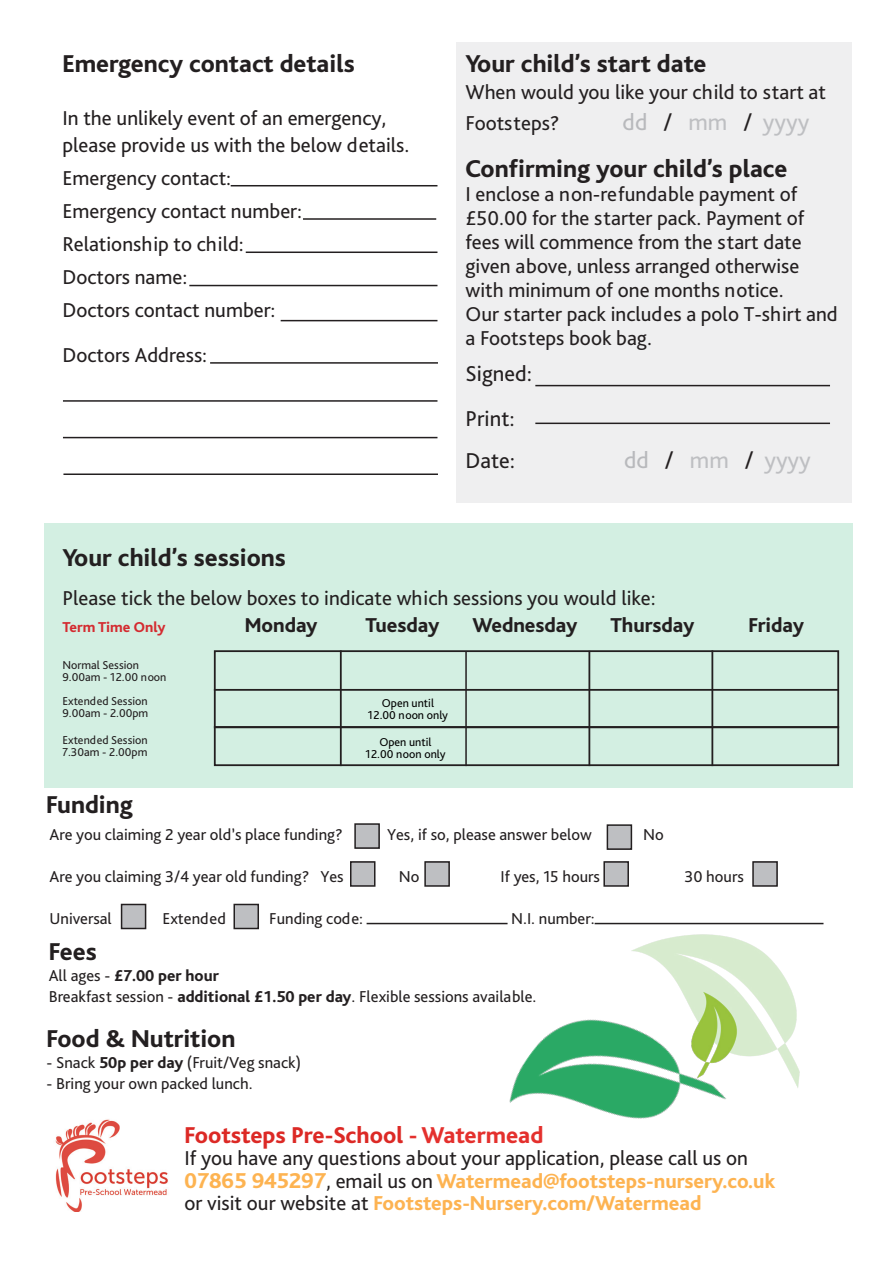
<style>
.page{position:relative;width:893px;height:1263px;background:#fff}
.page>*{position:absolute;margin:0;border:0;box-sizing:border-box;transform-origin:0 0}
.t1{font:800 25.5px "Bliss";color:#231f20}
.t2{font:800 24px "Bliss";color:#dc2925}
.t3{font:24px "Bliss Pro";color:#bebfc2}
.t4{font:22.5px "Bliss Pro";color:#231f20}
.t5{font:21px/27px "Bliss Pro";color:#231f20}
.t6{font:800 21px "Bliss";color:#fdb351}
.t7{font:800 21px "Bliss";color:#231f20}
.t8{font:16.5px "Bliss Pro";color:#231f20}
.t9{font:800 16.5px "Bliss";color:#231f20}
.t10{font:800 15px "Bliss";color:#d42b30}
.t11{font:12px "Bliss Pro";color:#231f20}
.t12{font:12px "Bliss Pro";color:#000}
.s1{color:#b8b9bc}
.s2{color:#231f20}
.s3{font-family:"Bliss Pro";font-weight:400}
.s4{font-family:"Bliss";font-weight:800}
.s5{color:#e4302d}
.s6{font-family:"Bliss";font-weight:800;font-size:22.5px;color:#fdb351}
.s7{font-family:"Bliss";font-weight:800;color:#fdb351}
.s8{font-family:"Bliss Pro";font-weight:400;color:#231f20}
</style>
<div class="page">
<div style="left:44px;top:523px;width:808px;height:265px;background:#d3efe2"></div>
<div style="left:456px;top:43px;width:396px;height:460px;background:#efeff0"></div>
<div style="left:214px;top:650px;width:625px;height:78px;border:2px solid #231f20"></div>
<hr style="left:214px;top:689px;width:624px;height:2px;background:#231f20">
<hr style="left:340px;top:650px;width:2px;height:116px;background:#231f20">
<hr style="left:465px;top:651px;width:2px;height:115px;background:#231f20">
<hr style="left:588px;top:651px;width:2px;height:115px;background:#231f20">
<hr style="left:711px;top:650px;width:2px;height:116px;background:#231f20">
<hr style="left:246px;top:251px;width:191px;height:2px;background:#231f20">
<hr style="left:281px;top:320px;width:156px;height:1px;background:#231f20">
<hr style="left:210px;top:362px;width:228px;height:2px;background:#231f20">
<hr style="left:63px;top:400px;width:374px;height:2px;background:#231f20">
<hr style="left:63px;top:437px;width:374px;height:1px;background:#231f20">
<hr style="left:535px;top:385px;width:295px;height:1px;background:#231f20">
<hr style="left:231px;top:185px;width:206px;height:1px;background:#231f20">
<hr style="left:303px;top:218px;width:133px;height:2px;background:#231f20">
<hr style="left:189px;top:285px;width:248px;height:1px;background:#231f20">
<img style="left:55px;top:1119px;width:113px;height:93px">
<hr style="left:535px;top:423px;width:295px;height:1px;background:#231f20">
<hr style="left:63px;top:473px;width:375px;height:2px;background:#231f20">
<img style="left:631px;top:934px;width:169px;height:154px">
<img style="left:509px;top:977px;width:227px;height:142px">
<div style="left:214px;top:726px;width:625px;height:40px;border:2px solid #231f20"></div>
<div style="left:355px;top:824px;width:24px;height:24px;background:#bebfc2"></div>
<div style="left:354px;top:823px;width:26px;height:26px;border:2px solid #231f20"></div>
<div style="left:607px;top:825px;width:24px;height:24px;background:#bebfc2"></div>
<div style="left:607px;top:824px;width:25px;height:26px;border:2px solid #231f20"></div>
<div style="left:351px;top:862px;width:24px;height:24px;background:#bebfc2"></div>
<div style="left:350px;top:861px;width:25px;height:26px;border:2px solid #231f20"></div>
<div style="left:753px;top:862px;width:24px;height:24px;background:#bebfc2"></div>
<div style="left:752px;top:861px;width:26px;height:26px;border:2px solid #231f20"></div>
<div style="left:425px;top:862px;width:24px;height:24px;background:#bebfc2"></div>
<div style="left:424px;top:861px;width:26px;height:26px;border:2px solid #231f20"></div>
<div style="left:604px;top:862px;width:24px;height:24px;background:#bebfc2"></div>
<div style="left:603px;top:861px;width:26px;height:26px;border:2px solid #231f20"></div>
<hr style="left:367px;top:923px;width:141px;height:1px;background:#231f20">
<hr style="left:595px;top:923px;width:228px;height:1px;background:#231f20">
<div style="left:234px;top:904px;width:24px;height:24px;background:#bebfc2"></div>
<div style="left:233px;top:904px;width:26px;height:25px;border:2px solid #231f20"></div>
<div style="left:122px;top:904px;width:24px;height:24px;background:#bebfc2"></div>
<div style="left:121px;top:904px;width:25px;height:25px;border:2px solid #231f20"></div>
<p class="t1" style="left:63px;top:51px;width:294px">Emergency contact details</p>
<p class="t5" style="left:63px;top:104px;width:348px">In the unlikely event of an emergency, please provide us with the below details.</p>
<p class="t5" style="left:63px;top:164px;width:170px">Emergency contact:</p>
<p class="t5" style="left:63px;top:197px;width:241px">Emergency contact number:</p>
<p class="t5" style="left:63px;top:230px;width:183px">Relationship to child:</p>
<p class="t5" style="left:63px;top:260px;width:214px;line-height:33px">Doctors name:<br>Doctors contact number:</p>
<p class="t5" style="left:63px;top:341px;width:146px">Doctors Address:</p>
<p class="t1" style="left:63px;top:544px;width:225px">Your child’s sessions</p>
<p class="t1" style="left:465px;top:50px;width:242px">Your child’s start date</p>
<p class="t5" style="left:465px;top:76px;width:362px;line-height:30.6px">When would you like your child to start at<br>Footsteps?</p>
<p class="t3" style="left:623px;top:107px;width:188px"><span class="s1">dd</span> <span class="s2">/</span> mm <span class="s2">/</span> yyyy</p>
<p class="t1" style="left:465px;top:155px;width:323px">Confirming your child’s place</p>
<p class="t5" style="left:465px;top:180px;width:333px">I enclose a non-refundable payment of</p>
<p class="t5" style="left:465px;top:204px;width:340px">£50.00 for the starter pack. Payment of</p>
<p class="t5" style="left:465px;top:228px;width:338px">fees will commence from the start date</p>
<p class="t5" style="left:465px;top:252px;width:335px">given above, unless arranged otherwise</p>
<p class="t5" style="left:465px;top:276px;width:320px">with minimum of one months notice.</p>
<p class="t5" style="left:465px;top:301px;width:374px;line-height:24px">Our starter pack includes a polo T-shirt and a Footsteps book bag.</p>
<p class="t4" style="left:465px;top:359px;width:68px">Signed:</p>
<p class="t4" style="left:465px;top:404px;width:51px">Print:</p>
<p class="t4" style="left:465px;top:447px;width:51px">Date:</p>
<p class="t3" style="left:624px;top:445px;width:188px"><span class="s1">dd</span> <span class="s2">/</span> mm <span class="s2">/</span> yyyy</p>
<p class="t5" style="left:62px;top:584px;width:595px">Please tick the below boxes to indicate which sessions you would like:</p>
<p class="t10" style="left:62px;top:620px;width:105px">Term Time Only</p>
<p class="t11" style="left:62px;top:657px;width:78px">Normal Session</p>
<p class="t11" style="left:62px;top:669px;width:106px">9.00am - 12.00 noon</p>
<p class="t11" style="left:62px;top:693px;width:87px">Extended Session</p>
<p class="t11" style="left:62px;top:705px;width:87px">9.00am - 2.00pm</p>
<p class="t11" style="left:62px;top:732px;width:87px">Extended Session</p>
<p class="t11" style="left:62px;top:744px;width:87px">7.30am - 2.00pm</p>
<p class="t7" style="left:245px;top:614px;width:74px">Monday</p>
<p class="t7" style="left:365px;top:614px;width:75px">Tuesday</p>
<p class="t7" style="left:472px;top:614px;width:107px">Wednesday</p>
<p class="t7" style="left:611px;top:614px;width:85px">Thursday</p>
<p class="t7" style="left:748px;top:614px;width:57px">Friday</p>
<p class="t12" style="left:382px;top:695px;width:54px">Open until</p>
<p class="t12" style="left:368px;top:707px;width:82px">12.00 noon only</p>
<p class="t12" style="left:379px;top:734px;width:54px">Open until</p>
<p class="t12" style="left:365px;top:746px;width:82px">12.00 noon only</p>
<p class="t1" style="left:46px;top:792px;width:88px">Funding</p>
<p class="t8" style="left:50px;top:824px;width:295px">Are you claiming 2 year old’s place funding?</p>
<p class="t8" style="left:387px;top:824px;width:206px">Yes, if so, please answer below</p>
<p class="t8" style="left:643px;top:824px;width:22px">No</p>
<p class="t8" style="left:50px;top:866px;width:296px">Are you claiming 3/4 year old funding? Yes</p>
<p class="t8" style="left:399px;top:866px;width:22px">No</p>
<p class="t8" style="left:501px;top:866px;width:101px">If yes, 15 hours</p>
<p class="t8" style="left:685px;top:866px;width:61px">30 hours</p>
<p class="t8" style="left:50px;top:908px;width:64px">Universal</p>
<p class="t8" style="left:162px;top:908px;width:65px">Extended</p>
<p class="t8" style="left:269px;top:908px;width:95px">Funding code:</p>
<p class="t8" style="left:511px;top:908px;width:85px">N.I. number:</p>
<p class="t1" style="left:49px;top:938px;width:50px">Fees</p>
<p class="t9" style="left:49px;top:967px;width:172px"><span class="s3">All ages -</span> £7.00 per hour</p>
<p class="t8" style="left:49px;top:986px;width:489px">Breakfast session - <span class="s4">additional £1.50 per day</span>. Flexible sessions available.</p>
<p class="t1" style="left:46px;top:1026px;width:191px">Food &amp; Nutrition</p>
<p class="t8" style="left:46px;top:1053px;width:256px">- Snack <span class="s4">50p per day</span> (Fruit/Veg snack)</p>
<p class="t8" style="left:46px;top:1074px;width:208px">- Bring your own packed lunch.</p>
<p class="t2" style="left:184px;top:1123px;width:360px">Footsteps Pre-School <span class="s5">- Watermead</span></p>
<p class="t5" style="left:184px;top:1147px;width:592px;line-height:22.5px">If you have any questions about your application, please call us on<br><span class="s6">07865 945297</span>, email us on <span class="s7">Watermead@footsteps-nursery.co.uk</span></p>
<p class="t6" style="left:184px;top:1193px;width:519px"><span class="s8">or visit our website at</span> Footsteps-Nursery.com/Watermead</p>
</div>
